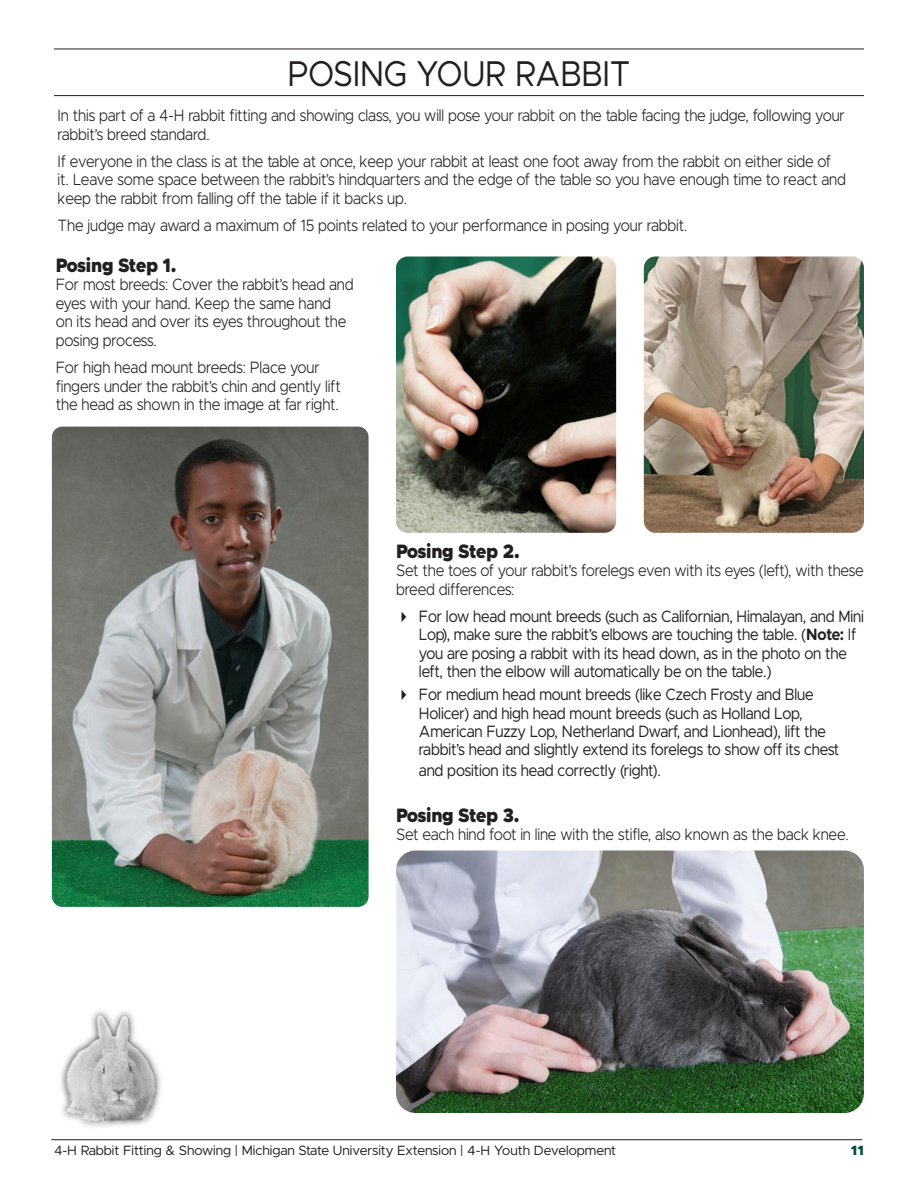
<style>
.page{position:relative;width:918px;height:1188px;background:#fff}
.page>*{position:absolute;margin:0;border:0;box-sizing:border-box;transform-origin:0 0}
.Subhead1_Reverse{font:36px "Metropolis";letter-spacing:-.01em;color:#231f20;scale:.9 1}
.gp-step___posing{font:900 19.5px "Metropolis";letter-spacing:-.01em;color:#231f20;scale:.9 1}
.gp-body{font:300 16.5px/18.5px "Metropolis";letter-spacing:-.01em;color:#231f20;scale:.9 1}
.t1{font:16.5px/18.5px "Metropolis";letter-spacing:-.01em;color:#231f20;scale:.9 1}
.t2{font:13.5px "Metropolis";color:#231f20}
.t3{font:900 13.5px "Metropolis";color:#004e38}
.s1{font-weight:700}
</style>
<div class="page">
<hr style="left:51px;top:1139px;width:811px;height:1px;background:#231f20">
<hr style="left:54px;top:49px;width:810px;height:1px;background:#231f20">
<img style="left:396px;top:256px;width:220px;height:277px">
<img style="left:644px;top:256px;width:220px;height:277px">
<img style="left:52px;top:427px;width:317px;height:480px">
<img style="left:396px;top:850px;width:468px;height:263px">
<hr style="left:54px;top:95px;width:810px;height:1px;background:#231f20">
<img style="left:61px;top:1011px;width:100px;height:116px">
<h1 class="Subhead1_Reverse" style="left:287px;top:51px;width:383px">POSING YOUR RABBIT</h1>
<p class="gp-body" style="left:58px;top:106px;width:876px">In this part of a 4-H rabbit fitting and showing class, you will pose your rabbit on the table facing the judge, following your rabbit’s breed standard.</p>
<p class="gp-body" style="left:58px;top:152px;width:877px">If everyone in the class is at the table at once, keep your rabbit at least one foot away from the rabbit on either side of<br>it. Leave some space between the rabbit’s hindquarters and the edge of the table so you have enough time to react and keep the rabbit from falling off the table if it backs up.</p>
<p class="gp-body" style="left:58px;top:216px;width:699px">The judge may award a maximum of 15 points related to your performance in posing your rabbit.</p>
<p class="gp-step___posing" style="left:56px;top:253px;width:136px">Posing Step 1.</p>
<p class="gp-body" style="left:56px;top:276px;width:332px">For most breeds: Cover the rabbit’s head and eyes with your hand. Keep the same hand<br>on its head and over its eyes throughout the posing process.</p>
<p class="gp-body" style="left:56px;top:358px;width:318px">For high head mount breeds: Place your fingers under the rabbit’s chin and gently lift the head as shown in the image at far right.</p>
<p class="gp-step___posing" style="left:396px;top:538px;width:139px">Posing Step 2.</p>
<p class="gp-body" style="left:396px;top:561px;width:521px">Set the toes of your rabbit’s forelegs even with its eyes (left), with these breed differences:</p>
<p class="t1" style="left:419px;top:607px;width:496px">For low head mount breeds (such as Californian, Himalayan, and Mini Lop), make sure the rabbit’s elbows are touching the table. (<span class="s1">Note:</span> If you are posing a rabbit with its head down, as in the photo on the left, then the elbow will automatically be on the table.)</p>
<p class="t1" style="left:419px;top:685px;width:469px">For medium head mount breeds (like Czech Frosty and Blue Holicer) and high head mount breeds (such as Holland Lop, American Fuzzy Lop, Netherland Dwarf, and Lionhead), lift the rabbit’s head and slightly extend its forelegs to show off its chest</p>
<p class="t1" style="left:419px;top:762px;width:270px">and position its head correctly (right).</p>
<p class="gp-step___posing" style="left:396px;top:802px;width:139px">Posing Step 3.</p>
<p class="gp-body" style="left:396px;top:825px;width:503px">Set each hind foot in line with the stifle, also known as the back knee.</p>
<p class="t2" style="left:54px;top:1142px;width:564px">4-H Rabbit Fitting &amp; Showing | Michigan State University Extension | 4-H Youth Development</p>
<p class="t3" style="left:851px;top:1142px;width:15px">11</p>
</div>
